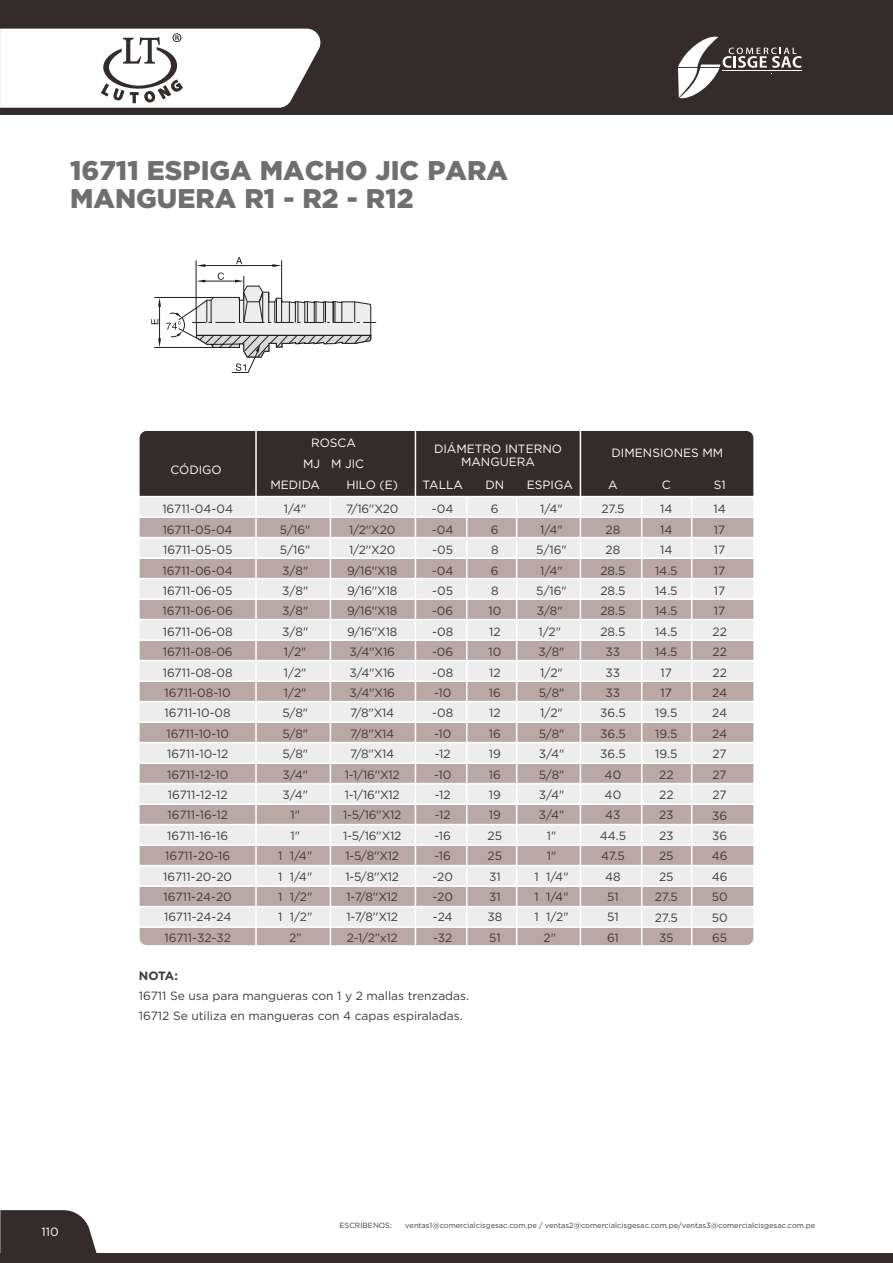
<style>
.page{position:relative;width:893px;height:1263px;background:#fff}
.page>*{position:absolute;margin:0;border:0;box-sizing:border-box;transform-origin:0 0}
.t1{font:900 27px/28.5px "Gotham";color:#706f6f}
.t2{font:12px/20.4px "Gotham";color:#3c3c3b;text-align:center}
.t3{font:12px/20.4px "Gotham";letter-spacing:-.02em;color:#3c3c3b;text-align:center}
.t4{font:12px/21.1px "Gotham";color:#fff;text-align:center}
.t5{font:700 12px "Gotham";color:#3c3c3b}
.t6{font:7.5px "Gotham";color:#3c3c3b}
</style>
<div class="page">
<svg style="left:151px;top:257px;width:225px;height:116px"></svg>
<div style="left:139px;top:431px;width:615px;height:65px;background:#342c2b"></div>
<div style="left:138px;top:639px;width:617px;height:22px;background:#baa8a6"></div>
<div style="left:138px;top:680px;width:617px;height:22px;background:#baa8a6"></div>
<div style="left:138px;top:721px;width:617px;height:22px;background:#baa8a6"></div>
<div style="left:138px;top:762px;width:617px;height:22px;background:#baa8a6"></div>
<div style="left:138px;top:803px;width:617px;height:22px;background:#baa8a6"></div>
<div style="left:138px;top:844px;width:617px;height:22px;background:#baa8a6"></div>
<div style="left:138px;top:885px;width:617px;height:22px;background:#baa8a6"></div>
<svg style="left:139px;top:928px;width:615px;height:18px;background:#bdacaa"></svg>
<div style="left:138px;top:516px;width:617px;height:22px;background:#baa8a6"></div>
<div style="left:138px;top:557px;width:617px;height:22px;background:#baa8a6"></div>
<div style="left:138px;top:598px;width:617px;height:22px;background:#baa8a6"></div>
<div style="left:138px;top:619px;width:617px;height:22px;background:#ededed;border:2px solid #fff"></div>
<div style="left:138px;top:660px;width:617px;height:22px;background:#ededed;border:2px solid #fff"></div>
<div style="left:138px;top:701px;width:617px;height:22px;background:#ededed;border:2px solid #fff"></div>
<div style="left:138px;top:742px;width:617px;height:22px;background:#ededed;border:2px solid #fff"></div>
<div style="left:138px;top:783px;width:617px;height:22px;background:#ededed;border:2px solid #fff"></div>
<div style="left:138px;top:824px;width:617px;height:22px;background:#ededed;border:2px solid #fff"></div>
<div style="left:138px;top:865px;width:617px;height:22px;background:#ededed;border:2px solid #fff"></div>
<div style="left:138px;top:906px;width:617px;height:22px;background:#ededed;border:2px solid #fff"></div>
<div style="left:138px;top:496px;width:617px;height:22px;background:#ededed;border:2px solid #fff"></div>
<div style="left:138px;top:537px;width:617px;height:22px;background:#ededed;border:2px solid #fff"></div>
<div style="left:138px;top:578px;width:617px;height:22px;background:#ededed;border:2px solid #fff"></div>
<hr style="left:255px;top:430px;width:2px;height:516px;background:#fff">
<hr style="left:415px;top:430px;width:1px;height:516px;background:#fff">
<hr style="left:580px;top:430px;width:1px;height:516px;background:#fff">
<hr style="left:641px;top:497px;width:1px;height:449px;background:#fff">
<hr style="left:691px;top:497px;width:1px;height:449px;background:#fff">
<hr style="left:466px;top:497px;width:1px;height:449px;background:#fff">
<hr style="left:516px;top:497px;width:1px;height:449px;background:#fff">
<hr style="left:330px;top:497px;width:1px;height:449px;background:#fff">
<div style="left:0;top:1253px;width:893px;height:10px;background:#342c2b"></div>
<svg style="left:0;top:1210px;width:97px;height:43px;background:#47403f"></svg>
<div style="left:0;top:0;width:893px;height:115px;background:#342c2b"></div>
<svg style="left:0;top:29px;width:321px;height:79px;background:#eae9e9"></svg>
<svg style="left:678px;top:36px;width:123px;height:63px"></svg>
<h1 class="t1" style="left:70px;top:155px;width:439px">16711 ESPIGA MACHO JIC PARA<br>MANGUERA R1 - R2 - R12</h1>
<p class="t4" style="left:41px;top:1221px;width:19px">110</p>
<p class="t4" style="left:170px;top:459px;width:53px">CÓDIGO</p>
<p class="t4" style="left:303px;top:431px;width:62px">ROSCA<br>MJ M JIC</p>
<p class="t4" style="left:434px;top:437px;width:129px">DIÁMETRO INTERNO</p>
<p class="t4" style="left:612px;top:442px;width:113px">DIMENSIONES MM</p>
<p class="t4" style="left:461px;top:451px;width:76px">MANGUERA</p>
<p class="t4" style="left:270px;top:474px;width:51px">MEDIDA</p>
<p class="t4" style="left:346px;top:474px;width:53px">HILO (E)</p>
<p class="t4" style="left:422px;top:474px;width:42px">TALLA</p>
<p class="t4" style="left:485px;top:474px;width:20px">DN</p>
<p class="t4" style="left:527px;top:474px;width:48px">ESPIGA</p>
<p class="t4" style="left:608px;top:474px;width:11px">A</p>
<p class="t4" style="left:662px;top:474px;width:10px">C</p>
<p class="t4" style="left:714px;top:474px;width:13px">S1</p>
<p class="t2" style="left:162px;top:499px;width:72px">16711-04-04<br>16711-05-04<br>16711-05-05<br>16711-06-04<br>16711-06-05<br>16711-06-06<br>16711-06-08<br>16711-08-06<br>16711-08-08<br>16711-08-10<br>16711-10-08<br>16711-10-10<br>16711-10-12<br>16711-12-10<br>16711-12-12<br>16711-16-12<br>16711-16-16<br>16711-20-16<br>16711-20-20<br>16711-24-20<br>16711-24-24<br>16711-32-32</p>
<p class="t2" style="left:278px;top:499px;width:36px">1/4"<br>5/16"<br>5/16"<br>3/8"<br>3/8"<br>3/8"<br>3/8"<br>1/2"<br>1/2"<br>1/2"<br>5/8"<br>5/8"<br>5/8"<br>3/4"<br>3/4"<br>1"<br>1"<br>1 1/4"<br>1 1/4"<br>1 1/2"<br>1 1/2"<br>2”</p>
<p class="t3" style="left:343px;top:499px;width:60px">7/16''X20<br>1/2''X20<br>1/2''X20<br>9/16''X18<br>9/16''X18<br>9/16''X18<br>9/16''X18<br>3/4''X16<br>3/4''X16<br>3/4''X16<br>7/8''X14<br>7/8''X14<br>7/8''X14<br>1-1/16''X12<br>1-1/16''X12<br>1-5/16''X12<br>1-5/16''X12<br>1-5/8''X12<br>1-5/8''X12<br>1-7/8''X12<br>1-7/8''X12<br>2-1/2”x12</p>
<p class="t2" style="left:432px;top:499px;width:23px;text-align:left">-04 -04 -05 -04 -05 -06 -08 -06 -08 -10 -08 -10 -12 -10 -12 -12 -16 -16 -20 -20 -24 -32</p>
<p class="t2" style="left:487px;top:499px;width:16px">6<br>6<br>8<br>6<br>8<br>10<br>12<br>10<br>12<br>16<br>12<br>16<br>19<br>16<br>19<br>19<br>25<br>25<br>31<br>31<br>38<br>51</p>
<p class="t2" style="left:535px;top:499px;width:36px">1/4"<br>1/4"<br>5/16"<br>1/4"<br>5/16"<br>3/8"<br>1/2"<br>3/8"<br>1/2"<br>5/8"<br>1/2"<br>5/8"<br>3/4"<br>5/8"<br>3/4"<br>3/4"<br>1"<br>1"<br>1 1/4"<br>1 1/4"<br>1 1/2"<br>2"</p>
<p class="t2" style="left:600px;top:499px;width:28px">27.5<br>28<br>28<br>28.5<br>28.5<br>28.5<br>28.5<br>33<br>33<br>33<br>36.5<br>36.5<br>36.5<br>40<br>40<br>43<br>44.5<br>47.5<br>48<br>51<br>51<br>61</p>
<p class="t5" style="left:139px;top:967px;width:41px">NOTA:</p>
<p class="t2" style="left:139px;top:985px;width:332px;text-align:left">16711 Se usa para mangueras con 1 y 2 mallas trenzadas.<br>16712 Se utiliza en mangueras con 4 capas espiraladas.</p>
<p class="t2" style="left:655px;top:499px;width:25px">14<br>14<br>14<br>14.5<br>14.5<br>14.5<br>14.5<br>14.5<br>17<br>17<br>19.5<br>19.5<br>19.5<br>22<br>22<br>23<br>23<br>25<br>25<br>27.5<br>27.5<br>35</p>
<p class="t2" style="left:712px;top:499px;width:17px;text-align:left">14<br>17<br>17<br>17<br>17<br>17<br>22<br>22<br>22<br>24<br>24<br>24<br>27<br>27<br>27<br>36<br>36<br>46<br>46<br>50<br>50<br>65</p>
<p class="t6" style="left:340px;top:1220px;width:54px">ESCRÍBENOS:</p>
<p class="t6" style="left:405px;top:1220px;width:411px">ventas1@comercialcisgesac.com.pe / ventas2@comercialcisgesac.com.pe/ventas3@comercialcisgesac.com.pe</p>
</div>
